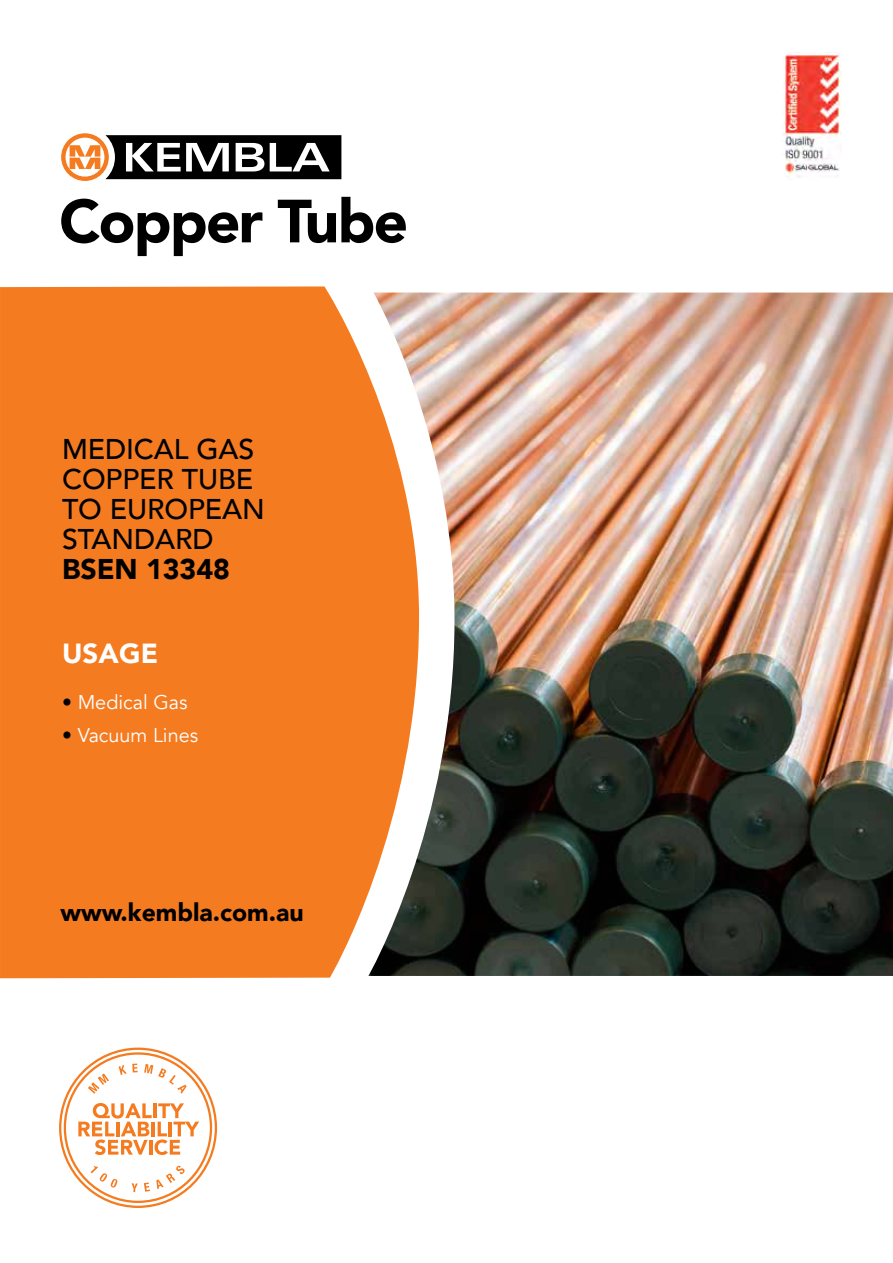
<style>
.page{position:relative;width:893px;height:1263px;background:#fff}
.page>*{position:absolute;margin:0;border:0;box-sizing:border-box;transform-origin:0 0}
.t1{font:900 60.3px "Avenir";letter-spacing:-.03em;color:#000}
.t2{font:500 28.5px/30px "Avenir";letter-spacing:-.005em;color:#000}
.t3{font:900 28.5px "Avenir";letter-spacing:-.005em;color:#000}
.t4{font:900 27.6px "Avenir";letter-spacing:.005em;color:#fff}
.t5{font:900 24.75px "Avenir";color:#000}
.t6{font:19.8px "Avenir";color:#fff}
.s1{font-size:30.15px;color:#fff}
.s2{color:#000}
</style>
<div class="page">
<svg style="left:61px;top:133px;width:280px;height:48px"></svg>
<div style="left:0;top:286px;width:419px;height:692px;background:#f47b20"></div>
<img style="left:782px;top:53px;width:60px;height:124px">
<svg style="left:59px;top:1047px;width:158px;height:161px"></svg>
<img style="left:368px;top:293px;width:525px;height:683px">
<h1 class="t1" style="left:59px;top:170px;width:381px">Copper Tube <span class="s1">L</span></h1>
<p class="t2" style="left:62px;top:432px;width:204px">MEDICAL GAS<br>COPPER TUBE<br>TO EUROPEAN<br>STANDARD</p>
<p class="t3" style="left:62px;top:544px;width:170px">BSEN 13348</p>
<p class="t4" style="left:62px;top:630px;width:98px">USAGE</p>
<p class="t6" style="left:62px;top:690px;width:127px"><span class="s2">•</span> Medical Gas</p>
<p class="t6" style="left:62px;top:723px;width:138px"><span class="s2">•</span> Vacuum Lines</p>
<p class="t5" style="left:61px;top:891px;width:245px">www.kembla.com.au</p>
</div>
